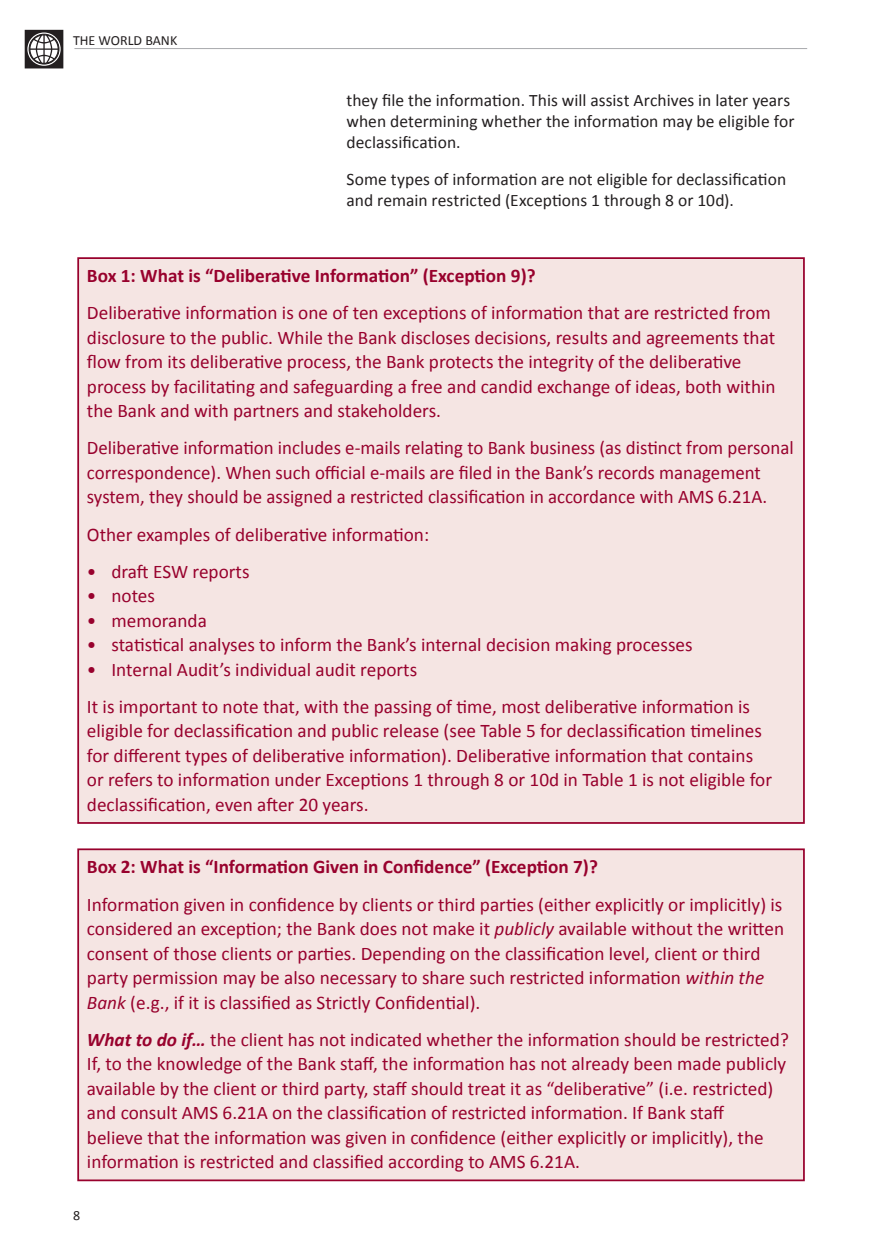
<style>
.page{position:relative;width:882px;height:1260px;background:#fff}
.page>*{position:absolute;margin:0;border:0;box-sizing:border-box;transform-origin:0 0}
.Box_text{font:19.25px/24.5px "Calibri";color:#98012d}
.Box_bullets{font:19.25px "Calibri";color:#98012d}
.Box_title{font:700 19.25px "Calibri";color:#98012d}
.content_Body{font:17.5px/21px "Calibri";color:#231f20}
.t1{font:14px "Calibri";color:#231f20}
.s1{font-style:italic}
.s2{font-weight:700;font-style:italic}
</style>
<div class="page">
<div style="left:25px;top:30px;width:38px;height:38px;background:#231f20"></div>
<svg style="left:27px;top:33px;width:34px;height:33px"></svg>
<div style="left:29px;top:34px;width:30px;height:30px;border:1px solid #231f20;border-radius:50%"></div>
<svg style="left:30px;top:36px;width:28px;height:27px"></svg>
<hr style="left:74px;top:48px;width:733px;height:1px;background:#a8a9ad">
<div style="left:78px;top:849px;width:726px;height:331px;background:#f5e5e3"></div>
<div style="left:77px;top:848px;width:728px;height:333px;border:2px solid #98012d"></div>
<div style="left:78px;top:258px;width:726px;height:565px;background:#f5e5e3"></div>
<p class="t1" style="left:73px;top:32px;width:106px">THE WORLD BANK</p>
<p class="content_Body" style="left:346px;top:89px;width:449px">they file the information. This will assist Archives in later years when determining whether the information may be eligible for declassification.</p>
<p class="content_Body" style="left:346px;top:168px;width:441px">Some types of information are not eligible for declassification and remain restricted (Exceptions 1 through 8 or 10d).</p>
<p class="Box_title" style="left:87px;top:264px;width:450px">Box 1: What is “Deliberative Information” (Exception 9)?</p>
<p class="Box_text" style="left:87px;top:300px;width:690px">Deliberative information is one of ten exceptions of information that are restricted from disclosure to the public. While the Bank discloses decisions, results and agreements that flow from its deliberative process, the Bank protects the integrity of the deliberative process by facilitating and safeguarding a free and candid exchange of ideas, both within the Bank and with partners and stakeholders.</p>
<p class="Box_text" style="left:87px;top:435px;width:708px">Deliberative information includes e-mails relating to Bank business (as distinct from personal correspondence). When such official e-mails are filed in the Bank’s records management system, they should be assigned a restricted classification in accordance with AMS 6.21A.</p>
<p class="Box_text" style="left:87px;top:521px;width:344px">Other examples of deliberative information:</p>
<p class="Box_bullets" style="left:87px;top:559px;width:164px">• draft ESW reports</p>
<p class="Box_bullets" style="left:87px;top:584px;width:70px">• notes</p>
<p class="Box_bullets" style="left:87px;top:608px;width:121px">• memoranda</p>
<p class="Box_bullets" style="left:87px;top:633px;width:607px">• statistical analyses to inform the Bank’s internal decision making processes</p>
<p class="Box_bullets" style="left:87px;top:657px;width:332px">• Internal Audit’s individual audit reports</p>
<p class="Box_text" style="left:87px;top:693px;width:687px">It is important to note that, with the passing of time, most deliberative information is eligible for declassification and public release (see Table 5 for declassification timelines for different types of deliberative information). Deliberative information that contains or refers to information under Exceptions 1 through 8 or 10d in Table 1 is not eligible for declassification, even after 20 years.</p>
<p class="Box_title" style="left:87px;top:855px;width:512px">Box 2: What is “Information Given in Confidence” (Exception 7)?</p>
<p class="Box_text" style="left:87px;top:891px;width:699px">Information given in confidence by clients or third parties (either explicitly or implicitly) is considered an exception; the Bank does not make it <span class="s1">publicly</span> available without the written consent of those clients or parties. Depending on the classification level, client or third party permission may be also necessary to share such restricted information <span class="s1">within the Bank</span> (e.g., if it is classified as Strictly Confidential).</p>
<p class="Box_text" style="left:87px;top:1026px;width:703px"><span class="s2">What to do if…</span> the client has not indicated whether the information should be restricted?<br>If, to the knowledge of the Bank staff, the information has not already been made publicly available by the client or third party, staff should treat it as “deliberative” (i.e. restricted) and consult AMS 6.21A on the classification of restricted information. If Bank staff<br>believe that the information was given in confidence (either explicitly or implicitly), the information is restricted and classified according to AMS 6.21A.</p>
<p class="t1" style="left:73px;top:1206px;width:9px">8</p>
</div>
